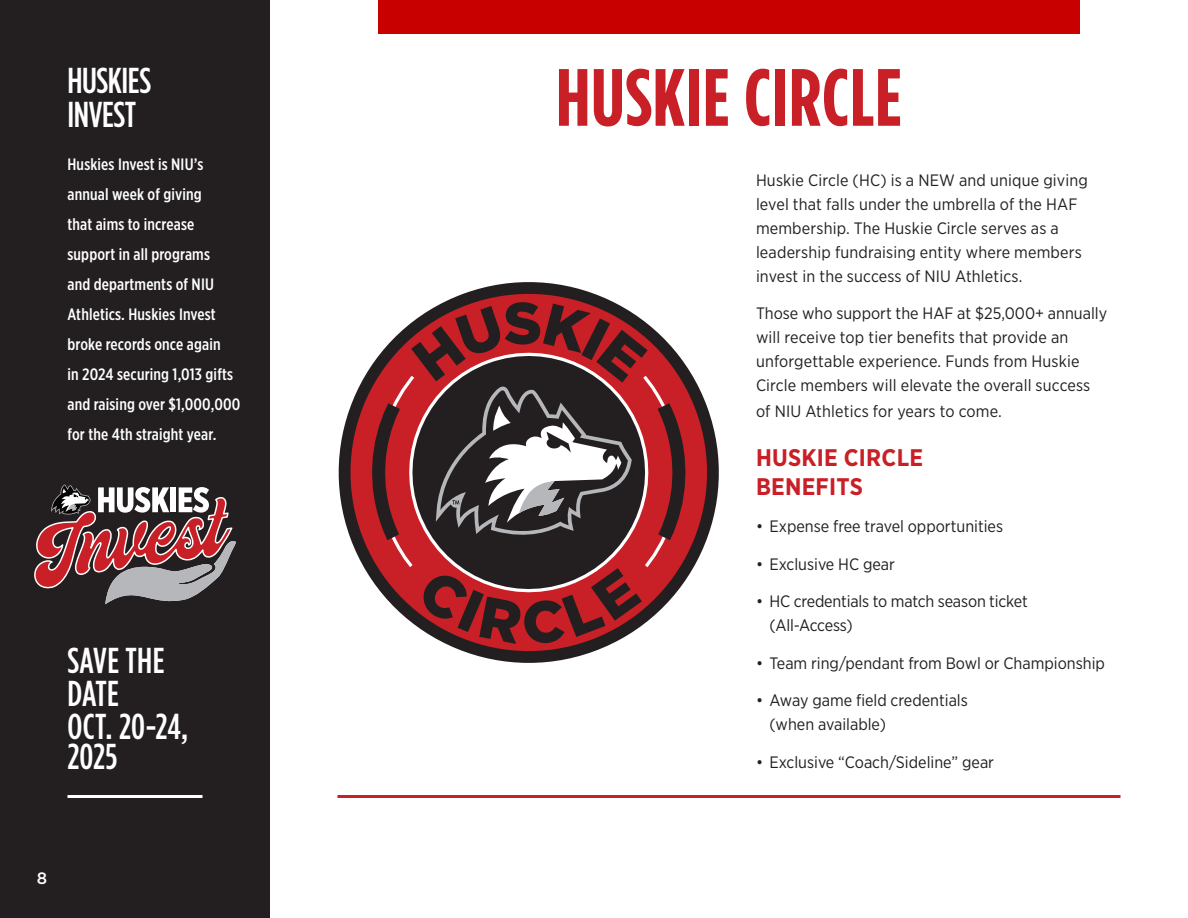
<style>
.page{position:relative;width:1188px;height:918px;background:#fff}
.page>*{position:absolute;margin:0;border:0;box-sizing:border-box;transform-origin:0 0}
.t1{font:700 81px "Gotham Cond";letter-spacing:.01em;color:#c82026}
.Small_Subtitle_Cond_Red{font:500 36px/30px "Gotham Cond";color:#fff}
.Small_Subtitle_Red{font:500 36px "Gotham Cond";letter-spacing:-.01em;color:#fff}
.Small_Subtitle_Red-2{font:700 24px/28.8px "Gotham Narrow";letter-spacing:.01em;color:#c82026}
.body_copy_11_16{font:16.5px/24px "Gotham Narrow";color:#231f20}
.body_copy_11_16_center{font:500 16.5px/30px "Gotham X Narrow";letter-spacing:.01em;color:#fff}
.t2{font:500 16.5px "Gotham";color:#fff}
</style>
<div class="page">
<div style="left:0;top:0;width:270px;height:918px;background:#231f20"></div>
<hr style="left:68px;top:795px;width:134px;height:3px;background:#fff">
<div style="left:378px;top:0;width:702px;height:34px;background:#c80000"></div>
<hr style="left:338px;top:795px;width:782px;height:3px;background:#c82026">
<svg style="left:339px;top:282px;width:380px;height:381px"></svg>
<svg style="left:355px;top:320px;width:343px;height:302px"></svg>
<svg style="left:344px;top:382px;width:354px;height:180px"></svg>
<svg style="left:34px;top:485px;width:202px;height:119px"></svg>
<svg style="left:411px;top:301px;width:237px;height:240px"></svg>
<svg style="left:415px;top:567px;width:227px;height:78px"></svg>
<p class="Small_Subtitle_Cond_Red" style="left:68px;top:65px;width:85px">HUSKIES</p>
<p class="Small_Subtitle_Red" style="left:68px;top:93px;width:70px">INVEST</p>
<p class="body_copy_11_16_center" style="left:68px;top:149px;width:174px">Huskies Invest is NIU’s annual week of giving<br>that aims to increase support in all programs<br>and departments of NIU<br>Athletics. Huskies Invest broke records once again<br>in 2024 securing 1,013 gifts and raising over $1,000,000 for the 4th straight year.</p>
<p class="Small_Subtitle_Cond_Red" style="left:68px;top:645px;width:99px">SAVE THE</p>
<p class="Small_Subtitle_Cond_Red" style="left:68px;top:678px;width:53px">DATE</p>
<p class="Small_Subtitle_Cond_Red" style="left:68px;top:711px;width:122px">OCT. 20-24,<br>2025</p>
<p class="t2" style="left:37px;top:867px;width:12px">8</p>
<p class="t1" style="left:556px;top:50px;width:347px">HUSKIE CIRCLE</p>
<p class="body_copy_11_16" style="left:756px;top:168px;width:333px">Huskie Circle (HC) is a NEW and unique giving level that falls under the umbrella of the HAF membership. The Huskie Circle serves as a leadership fundraising entity where members invest in the success of NIU Athletics.</p>
<p class="body_copy_11_16" style="left:756px;top:301px;width:353px">Those who support the HAF at $25,000+ annually will receive top tier benefits that provide an unforgettable experience. Funds from Huskie Circle members will elevate the overall success</p>
<p class="body_copy_11_16" style="left:756px;top:399px;width:247px">of NIU Athletics for years to come.</p>
<p class="Small_Subtitle_Red-2" style="left:756px;top:443px;width:169px">HUSKIE CIRCLE<br>BENEFITS</p>
<p class="body_copy_11_16" style="left:756px;top:514px;width:249px">• Expense free travel opportunities</p>
<p class="body_copy_11_16" style="left:756px;top:552px;width:140px">• Exclusive HC gear</p>
<p class="body_copy_11_16" style="left:770px;top:589px;width:260px;text-indent:-14px">• HC credentials to match season ticket (All-Access)</p>
<p class="body_copy_11_16" style="left:756px;top:651px;width:350px">• Team ring/pendant from Bowl or Championship</p>
<p class="body_copy_11_16" style="left:770px;top:688px;width:200px;text-indent:-14px">• Away game field credentials (when available)</p>
<p class="body_copy_11_16" style="left:756px;top:750px;width:240px">• Exclusive “Coach/Sideline” gear</p>
</div>
